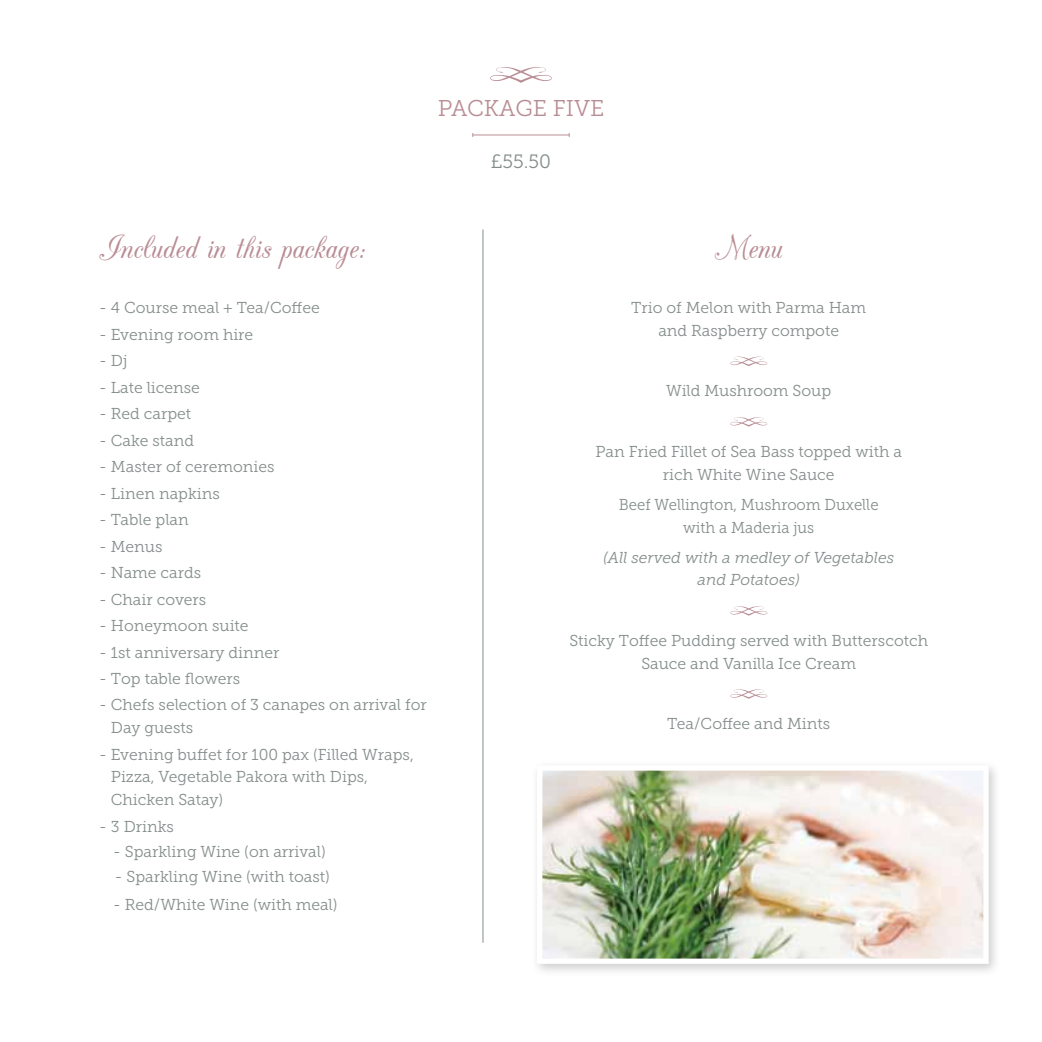
<style>
.page{position:relative;width:1042px;height:1042px;background:#fff}
.page>*{position:absolute;margin:0;border:0;box-sizing:border-box;transform-origin:0 0}
.t1{font:38.5px "CAC Champagne";color:#b98d94}
.t2{font:22.75px "Museo Slab 300";color:#b98d94}
.t3{font:19.25px "Museo Slab 300";color:#848d8c}
.t4{font:15.75px/22.8px "Museo Slab 300";color:#848d8c;text-align:center}
.t5{font:15.75px/22.8px "Museo Slab 300";color:#848d8c;text-align:center;scale:.95 1}
.t6{font:italic 15.75px/22.8px "Museo Slab 300";color:#848d8c;text-align:center}
</style>
<div class="page">
<svg style="left:730px;top:356px;width:37px;height:10px"></svg>
<svg style="left:730px;top:417px;width:37px;height:9px"></svg>
<svg style="left:730px;top:606px;width:37px;height:10px"></svg>
<svg style="left:730px;top:689px;width:37px;height:10px"></svg>
<svg style="left:490px;top:67px;width:62px;height:16px"></svg>
<hr style="left:473px;top:135px;width:96px;height:1px;background:#b98d94">
<hr style="left:482px;top:229px;width:1px;height:714px;background:#848d8c">
<div style="left:531px;top:759px;width:470px;height:217px;background:#000;opacity:.2"></div>
<img style="left:543px;top:771px;width:439px;height:187px">
<div style="left:537px;top:765px;width:451px;height:199px;border:5px solid #fff"></div>
<h2 class="t2" style="left:438px;top:96px;width:168px">PACKAGE FIVE</h2>
<p class="t3" style="left:491px;top:151px;width:62px">£55.50</p>
<h1 class="t1" style="left:99px;top:228px;width:270px">Included in this package:</h1>
<h1 class="t1" style="left:715px;top:228px;width:69px">Menu</h1>
<p class="t4" style="left:631px;top:296px;width:236px">Trio of Melon with Parma Ham and Raspberry compote</p>
<p class="t4" style="left:99px;top:296px;width:222px">- 4 Course meal + Tea/Coffee</p>
<p class="t4" style="left:99px;top:323px;width:155px">- Evening room hire</p>
<p class="t4" style="left:99px;top:349px;width:30px">- Dj</p>
<p class="t4" style="left:99px;top:376px;width:102px">- Late license</p>
<p class="t4" style="left:99px;top:402px;width:94px">- Red carpet</p>
<p class="t4" style="left:99px;top:429px;width:96px">- Cake stand</p>
<p class="t4" style="left:99px;top:455px;width:177px">- Master of ceremonies</p>
<p class="t4" style="left:99px;top:482px;width:122px">- Linen napkins</p>
<p class="t4" style="left:99px;top:508px;width:91px">- Table plan</p>
<p class="t4" style="left:99px;top:535px;width:65px">- Menus</p>
<p class="t4" style="left:99px;top:561px;width:103px">- Name cards</p>
<p class="t4" style="left:99px;top:588px;width:108px">- Chair covers</p>
<p class="t4" style="left:99px;top:614px;width:151px">- Honeymoon suite</p>
<p class="t4" style="left:99px;top:641px;width:182px">- 1st anniversary dinner</p>
<p class="t4" style="left:99px;top:667px;width:142px">- Top table flowers</p>
<p class="t4" style="left:111px;top:694px;width:317px;text-align:left;text-indent:-12px">- Chefs selection of 3 canapes on arrival for<br>Day guests</p>
<p class="t4" style="left:111px;top:743px;width:304px;text-align:left;text-indent:-12px">- Evening buffet for 100 pax (Filled Wraps,<br>Pizza, Vegetable Pakora with Dips,<br>Chicken Satay)</p>
<p class="t4" style="left:99px;top:815px;width:76px">- 3 Drinks</p>
<p class="t4" style="left:113px;top:840px;width:214px">- Sparkling Wine (on arrival)</p>
<p class="t4" style="left:115px;top:865px;width:216px">- Sparkling Wine (with toast)</p>
<p class="t4" style="left:113px;top:893px;width:226px">- Red/White Wine (with meal)</p>
<p class="t4" style="left:666px;top:380px;width:166px">Wild Mushroom Soup</p>
<p class="t4" style="left:595px;top:440px;width:308px">Pan Fried Fillet of Sea Bass topped with a rich White Wine Sauce</p>
<p class="t5" style="left:619px;top:493px;width:275px">Beef Wellington, Mushroom Duxelle with a Maderia jus</p>
<p class="t6" style="left:603px;top:546px;width:293px">(All served with a medley of Vegetables and Potatoes)</p>
<p class="t4" style="left:569px;top:629px;width:360px">Sticky Toffee Pudding served with Butterscotch<br>Sauce and Vanilla Ice Cream</p>
<p class="t4" style="left:667px;top:712px;width:164px">Tea/Coffee and Mints</p>
</div>
